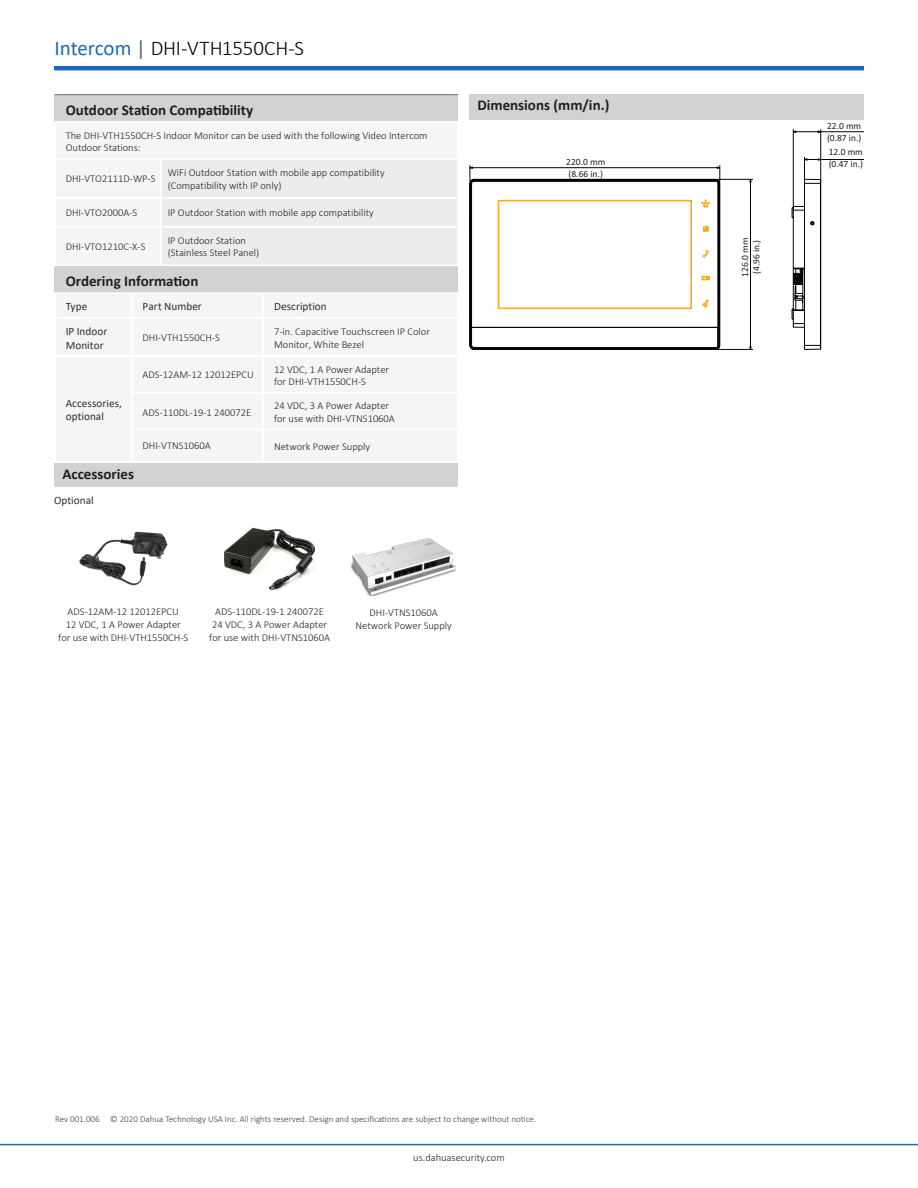
<style>
.page{position:relative;width:918px;height:1188px;background:#fff}
.page>*{position:absolute;margin:0;border:0;box-sizing:border-box;transform-origin:0 0}
.t1{font:300 21px "Calibri";letter-spacing:-.005em;color:#000}
.Section_Heading{font:700 15px "Calibri";color:#231f20}
.Specification_Catego{font:11.25px/13.5px "Calibri";letter-spacing:.005em;color:#312f30}
.Specification_Value{font:300 10.5px/12.6px "Calibri";color:#231f20}
.t2{font:9.45px/11.4px "Calibri";color:#211d1e}
.t3{font:300 9px "Calibri";color:#3e3e3f}
.s1{font-weight:400;color:#1e69b4}
.s2{font-weight:400;color:#636366}
</style>
<div class="page">
<hr style="left:0;top:1144px;width:918px;height:1px;background:#1e69b4">
<div style="left:470px;top:94px;width:394px;height:26px;background:#d1d2d4"></div>
<svg style="left:470px;top:129px;width:394px;height:221px"></svg>
<hr style="left:54px;top:66px;width:810px;height:4px;background:#1e69b4">
<div style="left:55px;top:266px;width:403px;height:27px;background:#d1d2d4"></div>
<div style="left:132px;top:356px;width:131px;height:37px;background:#f5f5f6"></div>
<div style="left:263px;top:356px;width:195px;height:37px;background:#f5f5f6"></div>
<div style="left:132px;top:393px;width:131px;height:36px;background:#f5f5f6"></div>
<div style="left:263px;top:393px;width:195px;height:36px;background:#f5f5f6"></div>
<hr style="left:55px;top:266px;width:77px;height:1px;background:#6c6d70">
<hr style="left:132px;top:266px;width:131px;height:1px;background:#6c6d70">
<hr style="left:263px;top:266px;width:195px;height:1px;background:#6c6d70">
<hr style="left:54px;top:292px;width:78px;height:2px;background:#fff">
<hr style="left:132px;top:292px;width:131px;height:2px;background:#fff">
<hr style="left:263px;top:292px;width:196px;height:2px;background:#fff">
<hr style="left:262px;top:357px;width:2px;height:35px;background:#fff">
<hr style="left:457px;top:357px;width:2px;height:35px;background:#fff">
<hr style="left:262px;top:394px;width:2px;height:35px;background:#fff">
<hr style="left:457px;top:394px;width:2px;height:35px;background:#fff">
<hr style="left:132px;top:355px;width:131px;height:2px;background:#fff">
<hr style="left:131px;top:392px;width:132px;height:2px;background:#fff">
<hr style="left:263px;top:355px;width:196px;height:2px;background:#fff">
<hr style="left:263px;top:392px;width:196px;height:2px;background:#fff">
<hr style="left:131px;top:357px;width:2px;height:35px;background:#fff">
<hr style="left:131px;top:394px;width:2px;height:35px;background:#fff">
<div style="left:54px;top:463px;width:404px;height:23px;background:#d1d2d4"></div>
<img style="left:352px;top:538px;width:104px;height:58px">
<img style="left:79px;top:531px;width:88px;height:55px">
<div style="left:55px;top:95px;width:403px;height:27px;background:#d1d2d4"></div>
<div style="left:55px;top:122px;width:403px;height:37px;background:#f5f5f6"></div>
<div style="left:55px;top:159px;width:106px;height:39px;background:#f5f5f6"></div>
<div style="left:161px;top:159px;width:297px;height:39px;background:#ececee"></div>
<div style="left:55px;top:198px;width:106px;height:29px;background:#f5f5f6"></div>
<div style="left:161px;top:198px;width:297px;height:29px;background:#ececee"></div>
<div style="left:55px;top:227px;width:106px;height:39px;background:#f5f5f6"></div>
<div style="left:161px;top:227px;width:297px;height:39px;background:#ececee"></div>
<hr style="left:54px;top:226px;width:107px;height:2px;background:#fff">
<hr style="left:161px;top:226px;width:298px;height:2px;background:#fff">
<hr style="left:54px;top:265px;width:107px;height:1px;background:#fff">
<hr style="left:161px;top:265px;width:298px;height:1px;background:#fff">
<hr style="left:55px;top:94px;width:106px;height:1px;background:#6c6d70">
<hr style="left:161px;top:94px;width:297px;height:1px;background:#6c6d70">
<hr style="left:54px;top:123px;width:2px;height:35px;background:#fff">
<hr style="left:457px;top:123px;width:2px;height:35px;background:#fff">
<hr style="left:54px;top:121px;width:107px;height:2px;background:#fff">
<hr style="left:161px;top:121px;width:298px;height:2px;background:#fff">
<hr style="left:54px;top:197px;width:107px;height:2px;background:#fff">
<hr style="left:161px;top:197px;width:298px;height:2px;background:#fff">
<hr style="left:54px;top:158px;width:107px;height:2px;background:#fff">
<hr style="left:54px;top:160px;width:2px;height:37px;background:#fff">
<hr style="left:161px;top:158px;width:298px;height:2px;background:#fff">
<hr style="left:160px;top:160px;width:2px;height:37px;background:#fff">
<hr style="left:457px;top:160px;width:2px;height:37px;background:#fff">
<hr style="left:54px;top:199px;width:2px;height:27px;background:#fff">
<hr style="left:160px;top:199px;width:2px;height:27px;background:#fff">
<hr style="left:457px;top:199px;width:2px;height:27px;background:#fff">
<hr style="left:54px;top:228px;width:2px;height:37px;background:#fff">
<hr style="left:160px;top:228px;width:2px;height:37px;background:#fff">
<hr style="left:457px;top:228px;width:2px;height:37px;background:#fff">
<img style="left:225px;top:527px;width:89px;height:63px">
<p class="t1" style="left:55px;top:35px;width:251px"><span class="s1">Intercom</span> <span class="s2">|</span> DHI-VTH1550CH-S</p>
<p class="Section_Heading" style="left:66px;top:99px;width:189px">Outdoor Station Compatibility</p>
<p class="Specification_Value" style="left:66px;top:129px;width:363px">The DHI-VTH1550CH-S Indoor Monitor can be used with the following Video Intercom<br>Outdoor Stations:</p>
<p class="Specification_Value" style="left:66px;top:172px;width:91px">DHI-VTO2111D-WP-S</p>
<p class="Specification_Value" style="left:168px;top:166px;width:219px">WiFi Outdoor Station with mobile app compatibility (Compatibility with IP only)</p>
<p class="Specification_Value" style="left:66px;top:206px;width:73px">DHI-VTO2000A-S</p>
<p class="Specification_Value" style="left:168px;top:206px;width:208px">IP Outdoor Station with mobile app compatibility</p>
<p class="Specification_Value" style="left:66px;top:240px;width:81px">DHI-VTO1210C-X-S</p>
<p class="Specification_Value" style="left:168px;top:234px;width:93px">IP Outdoor Station (Stainless Steel Panel)</p>
<p class="Section_Heading" style="left:66px;top:270px;width:134px">Ordering Information</p>
<p class="Specification_Catego" style="left:66px;top:300px;width:23px">Type</p>
<p class="Specification_Catego" style="left:143px;top:300px;width:61px">Part Number</p>
<p class="Specification_Catego" style="left:274px;top:300px;width:54px">Description</p>
<p class="Specification_Catego" style="left:66px;top:324px;width:43px">IP Indoor<br>Monitor</p>
<p class="Specification_Value" style="left:143px;top:331px;width:79px">DHI-VTH1550CH-S</p>
<p class="Specification_Value" style="left:274px;top:325px;width:158px">7-in. Capacitive Touchscreen IP Color<br>Monitor, White Bezel</p>
<p class="Specification_Catego" style="left:66px;top:396px;width:58px">Accessories, optional</p>
<p class="Section_Heading" style="left:62px;top:463px;width:73px">Accessories</p>
<p class="Specification_Catego" style="left:54px;top:494px;width:41px">Optional</p>
<p class="Specification_Value" style="left:143px;top:368px;width:113px">ADS-12AM-12 12012EPCU</p>
<p class="Specification_Value" style="left:274px;top:363px;width:117px">12 VDC, 1 A Power Adapter for DHI-VTH1550CH-S</p>
<p class="Specification_Value" style="left:143px;top:406px;width:110px">ADS-110DL-19-1 240072E</p>
<p class="Specification_Value" style="left:274px;top:399px;width:117px">24 VDC, 3 A Power Adapter</p>
<p class="Specification_Value" style="left:274px;top:412px;width:122px">for use with DHI-VTNS1060A</p>
<p class="Specification_Value" style="left:143px;top:439px;width:70px">DHI-VTNS1060A</p>
<p class="Specification_Value" style="left:274px;top:440px;width:98px">Network Power Supply</p>
<p class="Section_Heading" style="left:477px;top:95px;width:134px">Dimensions (mm/in.)</p>
<p class="t2" style="left:566px;top:156px;width:40px">220.0 mm (8.66 in.)</p>
<p class="Specification_Value" style="left:68px;top:605px;width:113px">ADS-12AM-12 12012EPCU</p>
<p class="Specification_Value" style="left:66px;top:618px;width:117px">12 VDC, 1 A Power Adapter</p>
<p class="Specification_Value" style="left:58px;top:631px;width:132px">for use with DHI-VTH1550CH-S</p>
<p class="Specification_Value" style="left:215px;top:605px;width:110px">ADS-110DL-19-1 240072E</p>
<p class="Specification_Value" style="left:212px;top:618px;width:117px">24 VDC, 3 A Power Adapter</p>
<p class="Specification_Value" style="left:209px;top:631px;width:122px">for use with DHI-VTNS1060A</p>
<p class="Specification_Value" style="left:370px;top:606px;width:70px">DHI-VTNS1060A</p>
<p class="Specification_Value" style="left:356px;top:619px;width:98px">Network Power Supply</p>
<p class="t2" style="left:739px;top:277px;width:40px;rotate:-90deg">126.0 mm (4.96 in.)</p>
<p class="t2" style="left:827px;top:120px;width:36px">22.0 mm (0.87 in.)</p>
<p class="t2" style="left:829px;top:146px;width:36px">12.0 mm (0.47 in.)</p>
<p class="t3" style="left:55px;top:1114px;width:46px">Rev 001.006</p>
<p class="t3" style="left:110px;top:1114px;width:428px">© 2020 Dahua Technology USA Inc. All rights reserved. Design and specifications are subject to change without notice.</p>
<p class="Specification_Value" style="left:413px;top:1151px;width:93px">us.dahuasecurity.com</p>
</div>
